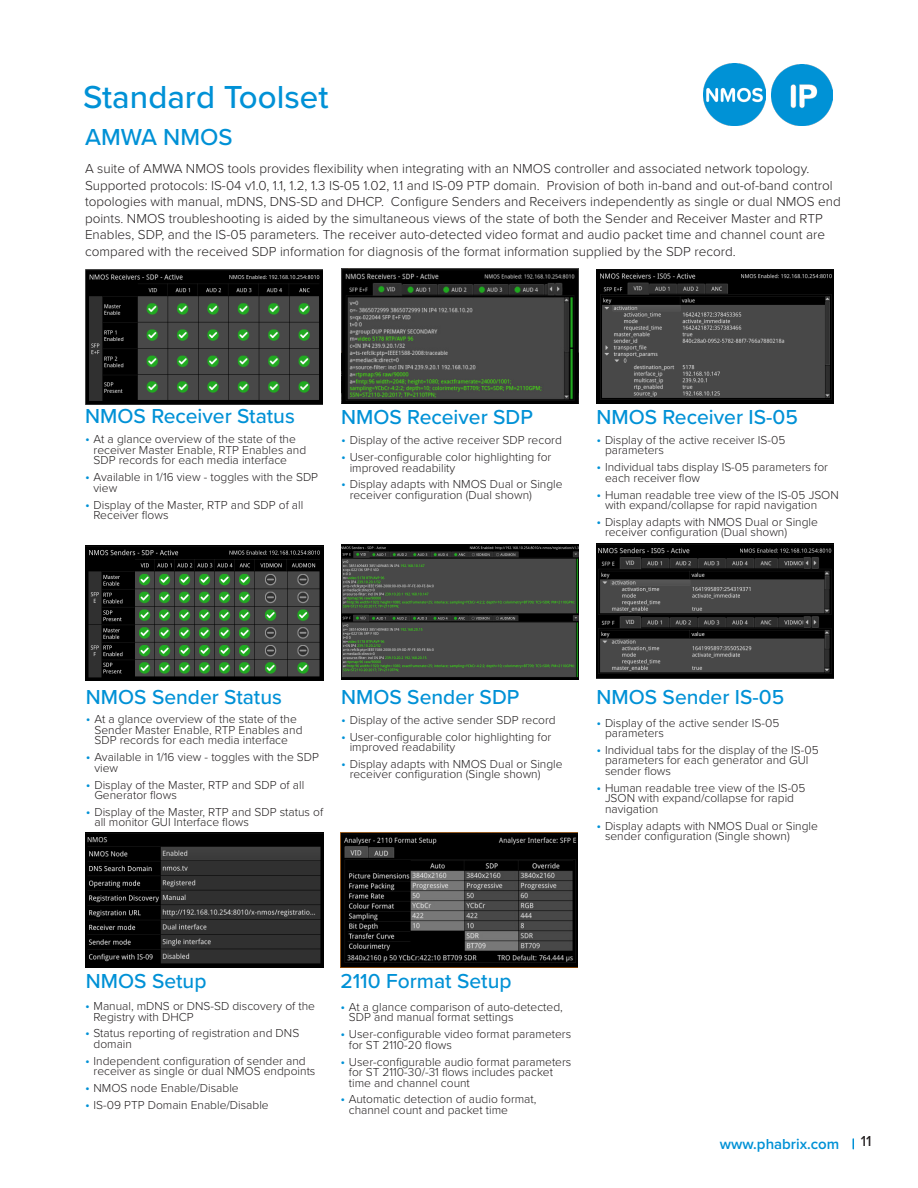
<style>
.page{position:relative;width:918px;height:1188px;background:#fff}
.page>*{position:absolute;margin:0;border:0;box-sizing:border-box;transform-origin:0 0}
.t1{font:500 33px "Proxima Nova";color:#0091d6}
.t2{font:500 24px "Proxima Nova";color:#0091d6}
.t3{font:500 21px "Proxima Nova";color:#0091d6}
.t4{font:600 15px "Proxima Nova";color:#0091d6}
.t5{font:500 15px "Proxima Nova";color:#231f20}
.Paragraph_Style_1{font:300 13.5px/16.5px "Proxima Nova";color:#231f20}
.t6{font:300 12px/10.5px "Proxima Nova";color:#231f20}
.s1{font-size:13.5px;color:#0091d6}
</style>
<div class="page">
<img style="left:86px;top:546px;width:237px;height:135px">
<img style="left:86px;top:270px;width:236px;height:135px">
<img style="left:340px;top:833px;width:238px;height:135px">
<img style="left:341px;top:269px;width:237px;height:135px">
<img style="left:597px;top:270px;width:237px;height:134px">
<img style="left:341px;top:544px;width:238px;height:135px">
<img style="left:597px;top:544px;width:237px;height:135px">
<img style="left:86px;top:832px;width:237px;height:135px">
<img style="left:772px;top:65px;width:61px;height:60px">
<img style="left:704px;top:64px;width:61px;height:61px">
<p class="t1" style="left:83px;top:72px;width:247px">Standard Toolset</p>
<p class="t2" style="left:85px;top:120px;width:149px">AMWA NMOS</p>
<p class="Paragraph_Style_1" style="left:85px;top:160px;width:757px">A suite of AMWA NMOS tools provides flexibility when integrating with an NMOS controller and associated network topology.<br>Supported protocols: IS-04 v1.0, 1.1, 1.2, 1.3 IS-05 1.02, 1.1 and IS-09 PTP domain. Provision of both in-band and out-of-band control topologies with manual, mDNS, DNS-SD and DHCP. Configure Senders and Receivers independently as single or dual NMOS end points. NMOS troubleshooting is aided by the simultaneous views of the state of both the Sender and Receiver Master and RTP Enables, SDP, and the IS-05 parameters. The receiver auto-detected video format and audio packet time and channel count are compared with the received SDP information for diagnosis of the format information supplied by the SDP record.</p>
<p class="t3" style="left:85px;top:400px;width:211px">NMOS Receiver Status</p>
<p class="t6" style="left:94px;top:433px;width:214px;text-indent:-9px"><span class="s1">•</span> At a glance overview of the state of the receiver Master Enable, RTP Enables and<br>SDP records for each media interface</p>
<p class="t6" style="left:94px;top:471px;width:226px;text-indent:-9px"><span class="s1">•</span> Available in 1/16 view - toggles with the SDP view</p>
<p class="t6" style="left:94px;top:499px;width:211px;text-indent:-9px"><span class="s1">•</span> Display of the Master, RTP and SDP of all<br>Receiver flows</p>
<p class="t3" style="left:341px;top:402px;width:193px">NMOS Receiver SDP</p>
<p class="t3" style="left:597px;top:402px;width:203px">NMOS Receiver IS-05</p>
<p class="t6" style="left:341px;top:434px;width:222px"><span class="s1">•</span> Display of the active receiver SDP record</p>
<p class="t6" style="left:350px;top:451px;width:203px;text-indent:-9px"><span class="s1">•</span> User-configurable color highlighting for improved readability</p>
<p class="t6" style="left:350px;top:479px;width:214px;text-indent:-9px"><span class="s1">•</span> Display adapts with NMOS Dual or Single receiver configuration (Dual shown)</p>
<p class="t6" style="left:605px;top:434px;width:182px;text-indent:-9px"><span class="s1">•</span> Display of the active receiver IS-05 parameters</p>
<p class="t6" style="left:605px;top:461px;width:225px;text-indent:-9px"><span class="s1">•</span> Individual tabs display IS-05 parameters for each receiver flow</p>
<p class="t6" style="left:605px;top:489px;width:235px;text-indent:-9px"><span class="s1">•</span> Human readable tree view of the IS-05 JSON with expand/collapse for rapid navigation</p>
<p class="t6" style="left:605px;top:516px;width:214px;text-indent:-9px"><span class="s1">•</span> Display adapts with NMOS Dual or Single receiver configuration (Dual shown)</p>
<p class="t3" style="left:86px;top:681px;width:198px">NMOS Sender Status</p>
<p class="t6" style="left:94px;top:713px;width:210px;text-indent:-9px"><span class="s1">•</span> At a glance overview of the state of the<br>Sender Master Enable, RTP Enables and<br>SDP records for each media interface</p>
<p class="t6" style="left:94px;top:751px;width:226px;text-indent:-9px"><span class="s1">•</span> Available in 1/16 view - toggles with the SDP view</p>
<p class="t6" style="left:94px;top:779px;width:211px;text-indent:-9px"><span class="s1">•</span> Display of the Master, RTP and SDP of all<br>Generator flows</p>
<p class="t6" style="left:94px;top:806px;width:230px;text-indent:-9px"><span class="s1">•</span> Display of the Master, RTP and SDP status of all monitor GUI Interface flows</p>
<p class="t3" style="left:341px;top:681px;width:180px">NMOS Sender SDP</p>
<p class="t3" style="left:597px;top:681px;width:189px">NMOS Sender IS-05</p>
<p class="t6" style="left:341px;top:714px;width:216px"><span class="s1">•</span> Display of the active sender SDP record</p>
<p class="t6" style="left:350px;top:731px;width:203px;text-indent:-9px"><span class="s1">•</span> User-configurable color highlighting for improved readability</p>
<p class="t6" style="left:350px;top:758px;width:214px;text-indent:-9px"><span class="s1">•</span> Display adapts with NMOS Dual or Single receiver configuration (Single shown)</p>
<p class="t6" style="left:605px;top:717px;width:176px;text-indent:-9px"><span class="s1">•</span> Display of the active sender IS-05 parameters</p>
<p class="t6" style="left:605px;top:744px;width:215px;text-indent:-9px"><span class="s1">•</span> Individual tabs for the display of the IS-05 parameters for each generator and GUI sender flows</p>
<p class="t6" style="left:605px;top:782px;width:202px;text-indent:-9px"><span class="s1">•</span> Human readable tree view of the IS-05<br>JSON with expand/collapse for rapid navigation</p>
<p class="t6" style="left:605px;top:820px;width:214px;text-indent:-9px"><span class="s1">•</span> Display adapts with NMOS Dual or Single sender configuration (Single shown)</p>
<p class="t3" style="left:86px;top:966px;width:122px">NMOS Setup</p>
<p class="t6" style="left:94px;top:1000px;width:223px;text-indent:-9px"><span class="s1">•</span> Manual, mDNS or DNS-SD discovery of the<br>Registry with DHCP</p>
<p class="t6" style="left:94px;top:1028px;width:207px;text-indent:-9px"><span class="s1">•</span> Status reporting of registration and DNS domain</p>
<p class="t6" style="left:94px;top:1055px;width:223px;text-indent:-9px"><span class="s1">•</span> Independent configuration of sender and receiver as single or dual NMOS endpoints</p>
<p class="t6" style="left:85px;top:1082px;width:155px"><span class="s1">•</span> NMOS node Enable/Disable</p>
<p class="t6" style="left:85px;top:1099px;width:185px"><span class="s1">•</span> IS-09 PTP Domain Enable/Disable</p>
<p class="t3" style="left:340px;top:965px;width:173px">2110 Format Setup</p>
<p class="t6" style="left:349px;top:1001px;width:216px;text-indent:-9px"><span class="s1">•</span> At a glance comparison of auto-detected,<br>SDP and manual format settings</p>
<p class="t6" style="left:349px;top:1028px;width:224px;text-indent:-9px"><span class="s1">•</span> User-configurable video format parameters for ST 2110-20 flows</p>
<p class="t6" style="left:349px;top:1056px;width:224px;text-indent:-9px"><span class="s1">•</span> User-configurable audio format parameters for ST 2110-30/-31 flows includes packet time and channel count</p>
<p class="t6" style="left:349px;top:1094px;width:189px;text-indent:-9px"><span class="s1">•</span> Automatic detection of audio format, channel count and packet time</p>
<p class="t4" style="left:720px;top:1133px;width:121px">www.phabrix.com</p>
<p class="t5" style="left:861px;top:1130px;width:12px">11</p>
</div>
